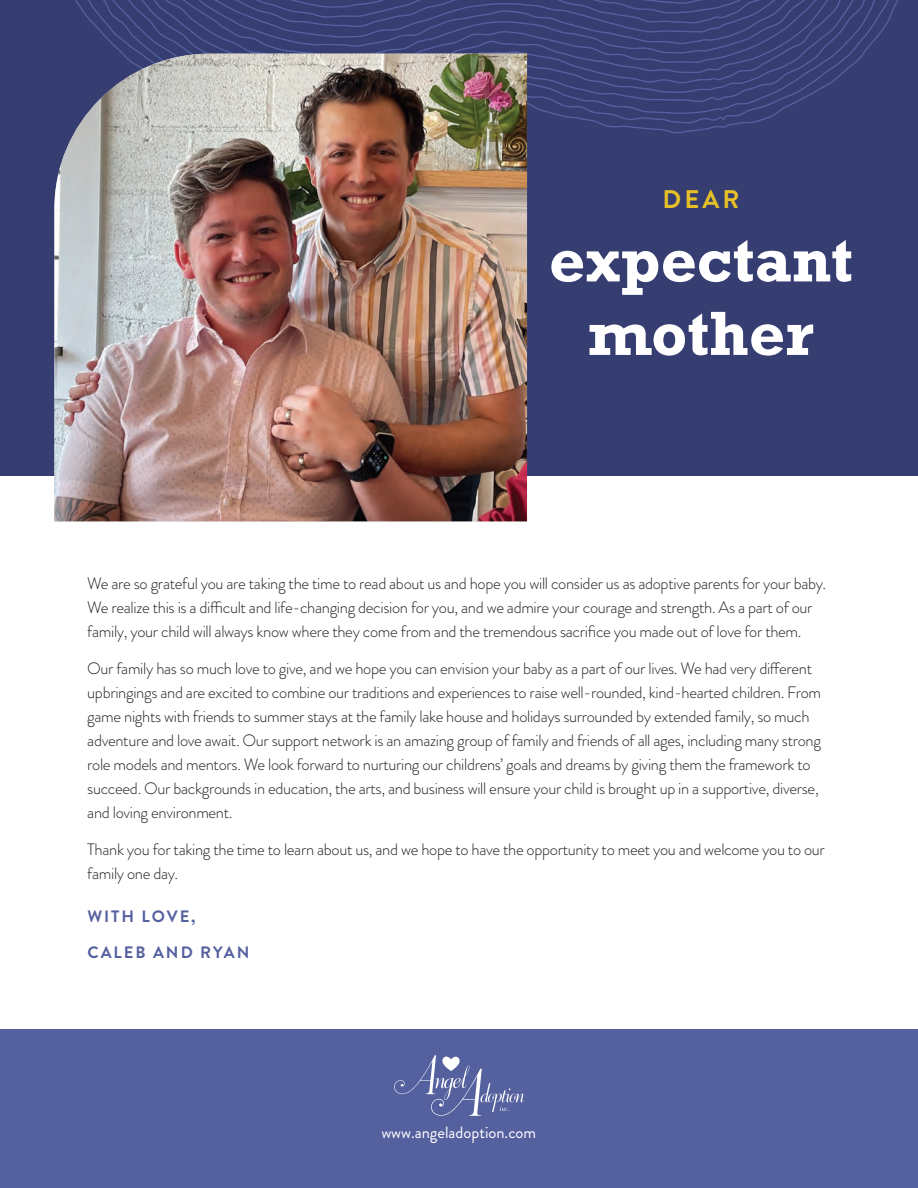
<style>
.page{position:relative;width:918px;height:1188px;background:#fff}
.page>*{position:absolute;margin:0;border:0;box-sizing:border-box;transform-origin:0 0}
.t1{font:700 63.45px/73.5px "Rockwell Std";color:#fff;text-align:center}
.t2{font:700 25.5px "Brandon Grotesque";color:#e6c026}
.t3{font:300 16.5px/24px "Brandon Grotesque";letter-spacing:-.02em;color:#231f20}
.t4{font:700 16.5px/36px "Brandon Grotesque";letter-spacing:.12em;color:#55609f}
.t5{font:16.5px "Brandon Grotesque";color:#fff}
</style>
<div class="page">
<div style="left:0;top:1029px;width:918px;height:159px;background:#55609f"></div>
<div style="left:0;top:0;width:918px;height:476px;background:#353d71"></div>
<svg style="left:75px;top:0;width:824px;height:134px"></svg>
<svg style="left:394px;top:1055px;width:130px;height:61px"></svg>
<img style="left:54px;top:54px;width:473px;height:467px">
<h2 class="t2" style="left:662px;top:181px;width:78px">DEAR</h2>
<h1 class="t1" style="left:549px;top:222px;width:305px">expectant mother</h1>
<p class="t3" style="left:87px;top:572px;width:741px">We are so grateful you are taking the time to read about us and hope you will consider us as adoptive parents for your baby.<br>We realize this is a difficult and life-changing decision for you, and we admire your courage and strength. As a part of our family, your child will always know where they come from and the tremendous sacrifice you made out of love for them.</p>
<p class="t3" style="left:87px;top:657px;width:735px">Our family has so much love to give, and we hope you can envision your baby as a part of our lives. We had very different upbringings and are excited to combine our traditions and experiences to raise well-rounded, kind-hearted children. From game nights with friends to summer stays at the family lake house and holidays surrounded by extended family, so much adventure and love await. Our support network is an amazing group of family and friends of all ages, including many strong role models and mentors. We look forward to nurturing our childrens’ goals and dreams by giving them the framework to succeed. Our backgrounds in education, the arts, and business will ensure your child is brought up in a supportive, diverse, and loving environment.</p>
<p class="t3" style="left:87px;top:837px;width:739px">Thank you for taking the time to learn about us, and we hope to have the opportunity to meet you and welcome you to our family one day.</p>
<p class="t4" style="left:87px;top:898px;width:164px">WITH LOVE,<br>CALEB AND RYAN</p>
<p class="t5" style="left:381px;top:1121px;width:156px">www.angeladoption.com</p>
</div>
